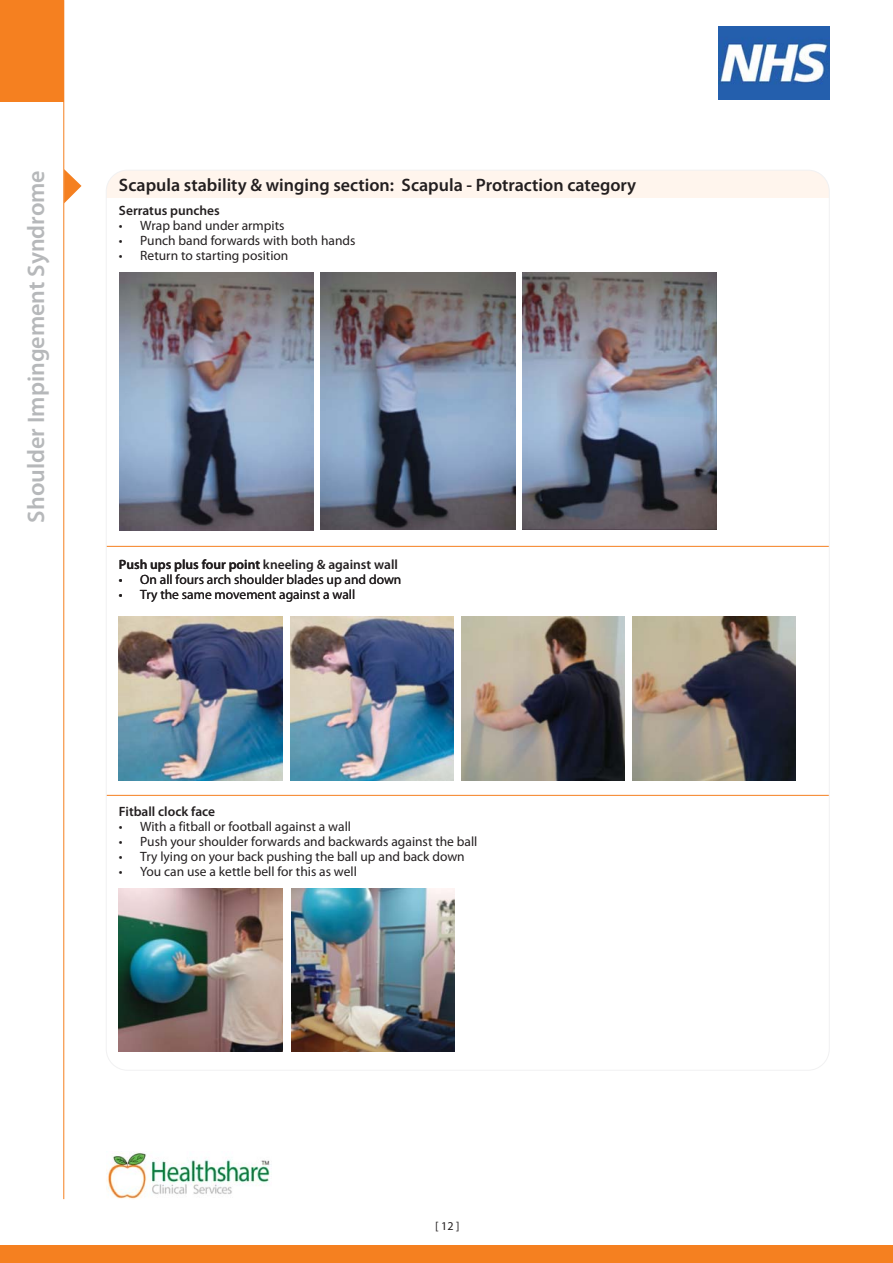
<style>
.page{position:relative;width:893px;height:1263px;background:#fff}
.page>*{position:absolute;margin:0;border:0;box-sizing:border-box;transform-origin:0 0}
.t1{font:600 24px "Myriad Pro";color:#b6b8ba}
.t2{font:600 18px "Myriad Pro";color:#231f20}
.t3{font:13.5px "Myriad Pro";color:#231f20}
.t4{font:600 13.5px "Myriad Pro";color:#231f20}
.t5{font:12px "Myriad Pro";color:#231f20}
</style>
<div class="page">
<div style="left:0;top:1246px;width:893px;height:17px;background:#f58020"></div>
<div style="left:0;top:0;width:64px;height:102px;background:#f58020"></div>
<img style="left:718px;top:26px;width:111px;height:74px">
<hr style="left:63px;top:0;width:1px;height:1199px;background:#f58020">
<div style="left:106px;top:170px;width:723px;height:28px;background:#fff5ed"></div>
<hr style="left:106px;top:546px;width:723px;height:1px;background:#f58020">
<hr style="left:106px;top:795px;width:723px;height:1px;background:#f58020">
<img style="left:119px;top:617px;width:163px;height:163px">
<img style="left:290px;top:617px;width:163px;height:163px">
<img style="left:461px;top:617px;width:163px;height:163px">
<img style="left:119px;top:273px;width:194px;height:257px">
<img style="left:523px;top:273px;width:193px;height:256px">
<img style="left:320px;top:273px;width:196px;height:257px">
<img style="left:632px;top:617px;width:163px;height:163px">
<img style="left:119px;top:888px;width:163px;height:164px">
<img style="left:292px;top:888px;width:163px;height:164px">
<svg style="left:64px;top:169px;width:18px;height:34px"></svg>
<img style="left:106px;top:1152px;width:164px;height:47px">
<h1 class="t1" style="left:27px;top:523px;width:354px;rotate:-90deg">Shoulder Impingement Syndrome</h1>
<h2 class="t2" style="left:119px;top:178px;width:519px">Scapula stability &amp; winging section: Scapula - Protraction category</h2>
<p class="t4" style="left:119px;top:205px;width:102px">Serratus punches</p>
<p class="t3" style="left:119px;top:220px;width:167px">• Wrap band under armpits</p>
<p class="t3" style="left:119px;top:235px;width:238px">• Punch band forwards with both hands</p>
<p class="t3" style="left:119px;top:250px;width:171px">• Return to starting position</p>
<p class="t4" style="left:119px;top:559px;width:280px">Push ups plus four point kneeling &amp; against wall</p>
<p class="t3" style="left:119px;top:574px;width:284px">• On all fours arch shoulder blades up and down</p>
<p class="t3" style="left:119px;top:589px;width:238px">• Try the same movement against a wall</p>
<p class="t4" style="left:119px;top:806px;width:98px">Fitball clock face</p>
<p class="t3" style="left:119px;top:821px;width:234px">• With a fitball or football against a wall</p>
<p class="t3" style="left:119px;top:836px;width:360px">• Push your shoulder forwards and backwards against the ball</p>
<p class="t3" style="left:119px;top:851px;width:347px">• Try lying on your back pushing the ball up and back down</p>
<p class="t3" style="left:119px;top:866px;width:239px">• You can use a kettle bell for this as well</p>
<p class="t5" style="left:435px;top:1222px;width:26px">[ 12 ]</p>
</div>
